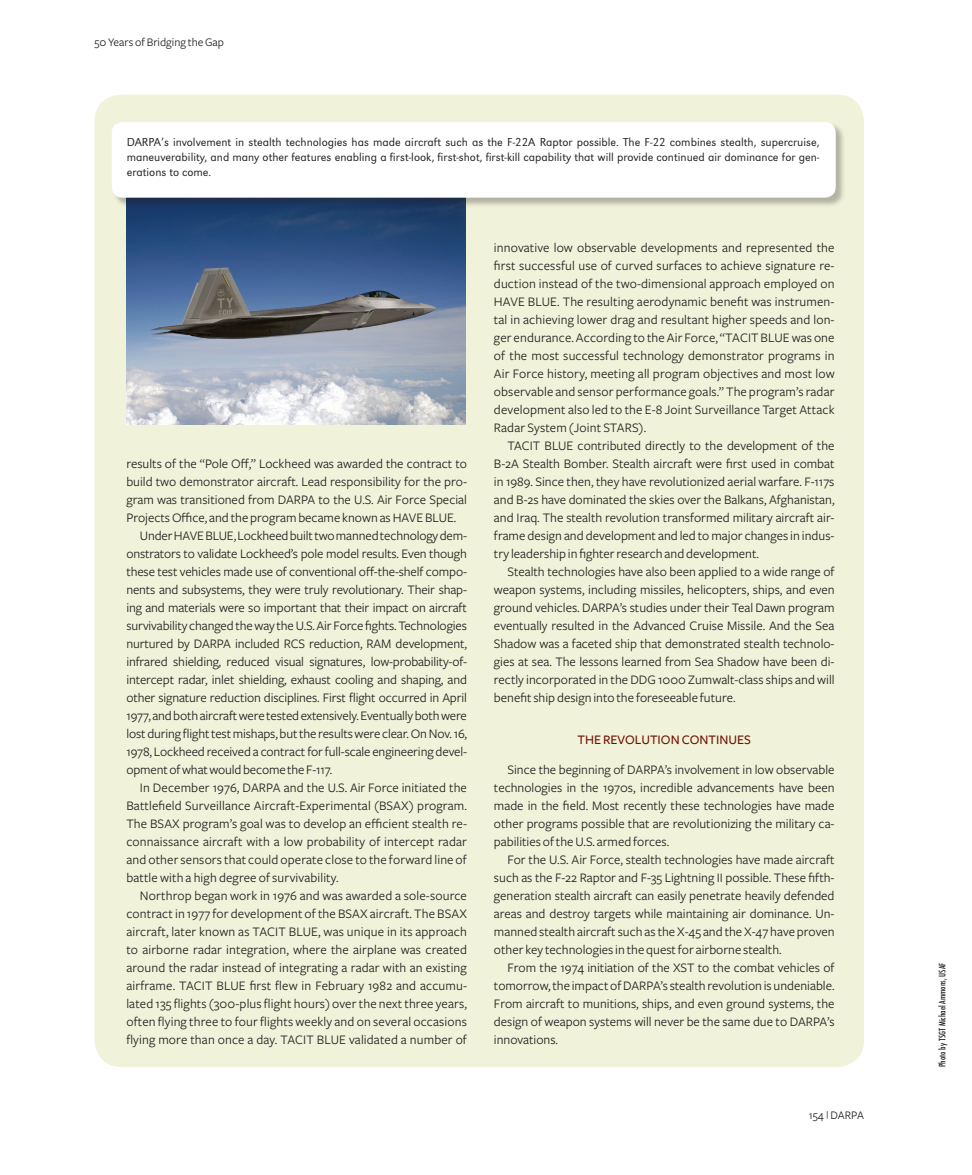
<style>
.page{position:relative;width:972px;height:1175px;background:#fff}
.page>*{position:absolute;margin:0;border:0;box-sizing:border-box;transform-origin:0 0}
.Body_Copy{font:13.5px/18px "Freight Sans";color:#231f20;text-align:justify}
.Sub-Head{font:500 13.5px "Freight Sans";color:#6f1000}
.Pic_Caption{font:12px/15px "URW Grotesk";color:#231f20;text-align:justify}
.t1{font:12px "Freight Sans";color:#231f20}
.Pic_Credit{font:9.75px "Function Cond";color:#231f20}
</style>
<div class="page">
<div style="left:94px;top:94px;width:770px;height:972px;background:#f0f2d9;border-radius:27px"></div>
<img style="left:126px;top:208px;width:340px;height:217px">
<div style="left:111px;top:122px;width:736px;height:86px;background:#231f20;opacity:.3"></div>
<div style="left:112px;top:122px;width:724px;height:76px;background:#fff;border-radius:11px"></div>
<p class="t1" style="left:94px;top:36px;width:131px">50 Years of Bridging the Gap</p>
<p class="Pic_Caption" style="left:127px;top:135px;width:694px">DARPA’s involvement in stealth technologies has made aircraft such as the F-22A Raptor possible. The F-22 combines stealth, supercruise, maneuverability, and many other features enabling a first-look, first-shot, first-kill capability that will provide continued air dominance for gen&shy;erations to come.</p>
<p class="Body_Copy" style="left:126px;top:455px;width:342px">results of the “Pole Off,” Lockheed was awarded the contract to build two demonstrator aircraft. Lead responsibility for the pro&shy;gram was transitioned from DARPA to the U.S. Air Force Special Projects Office, and the program became known as HAVE BLUE.</p>
<p class="Body_Copy" style="left:126px;top:527px;width:342px;text-indent:14px">Under HAVE BLUE, Lockheed built two manned technology dem&shy;onstrators to validate Lockheed’s pole model results. Even though these test vehicles made use of conventional off-the-shelf compo&shy;nents and subsystems, they were truly revolutionary. Their shap&shy;ing and materials were so important that their impact on aircraft survivability changed the way the U.S. Air Force fights. Technologies nurtured by DARPA included RCS reduction, RAM development, infrared shielding, reduced visual signatures, low-probability-of&shy;intercept radar, inlet shielding, exhaust cooling and shaping, and other signature reduction disciplines. First flight occurred in April 1977, and both aircraft were tested extensively. Eventually both were lost during flight test mishaps, but the results were clear. On Nov. 16, 1978, Lockheed received a contract for full-scale engineering devel&shy;opment of what would become the F-117.</p>
<p class="Body_Copy" style="left:126px;top:779px;width:342px;text-indent:14px">In December 1976, DARPA and the U.S. Air Force initiated the Battlefield Surveillance Aircraft-Experimental (BSAX) program.<br>The BSAX program’s goal was to develop an efficient stealth re&shy;connaissance aircraft with a low probability of intercept radar and other sensors that could operate close to the forward line of battle with a high degree of survivability.</p>
<p class="Body_Copy" style="left:126px;top:887px;width:342px;text-indent:14px">Northrop began work in 1976 and was awarded a sole-source contract in 1977 for development of the BSAX aircraft. The BSAX aircraft, later known as TACIT BLUE, was unique in its approach to airborne radar integration, where the airplane was created around the radar instead of integrating a radar with an existing airframe. TACIT BLUE first flew in February 1982 and accumu&shy;lated 135 flights (300-plus flight hours) over the next three years, often flying three to four flights weekly and on several occasions flying more than once a day. TACIT BLUE validated a number of</p>
<p class="Body_Copy" style="left:494px;top:239px;width:342px">innovative low observable developments and represented the first successful use of curved surfaces to achieve signature re&shy;duction instead of the two-dimensional approach employed on HAVE BLUE. The resulting aerodynamic benefit was instrumen&shy;tal in achieving lower drag and resultant higher speeds and lon&shy;ger endurance. According to the Air Force, “TACIT BLUE was one of the most successful technology demonstrator programs in Air Force history, meeting all program objectives and most low observable and sensor performance goals.” The program’s radar development also led to the E-8 Joint Surveillance Target Attack Radar System (Joint STARS).</p>
<p class="Body_Copy" style="left:494px;top:437px;width:342px;text-indent:14px">TACIT BLUE contributed directly to the development of the B-2A Stealth Bomber. Stealth aircraft were first used in combat in 1989. Since then, they have revolutionized aerial warfare. F-117s and B-2s have dominated the skies over the Balkans, Afghanistan, and Iraq. The stealth revolution transformed military aircraft air&shy;frame design and development and led to major changes in indus&shy;try leadership in fighter research and development.</p>
<p class="Body_Copy" style="left:494px;top:563px;width:342px;text-indent:14px">Stealth technologies have also been applied to a wide range of weapon systems, including missiles, helicopters, ships, and even ground vehicles. DARPA’s studies under their Teal Dawn program eventually resulted in the Advanced Cruise Missile. And the Sea Shadow was a faceted ship that demonstrated stealth technolo&shy;gies at sea. The lessons learned from Sea Shadow have been di&shy;rectly incorporated in the DDG 1000 Zumwalt-class ships and will benefit ship design into the foreseeable future.</p>
<p class="Sub-Head" style="left:577px;top:732px;width:175px">THE REVOLUTION CONTINUES</p>
<p class="Body_Copy" style="left:494px;top:761px;width:342px;text-indent:14px">Since the beginning of DARPA’s involvement in low observable technologies in the 1970s, incredible advancements have been made in the field. Most recently these technologies have made other programs possible that are revolutionizing the military ca&shy;pabilities of the U.S. armed forces.</p>
<p class="Body_Copy" style="left:494px;top:851px;width:342px;text-indent:14px">For the U.S. Air Force, stealth technologies have made aircraft such as the F-22 Raptor and F-35 Lightning II possible. These fifth&shy;generation stealth aircraft can easily penetrate heavily defended areas and destroy targets while maintaining air dominance. Un&shy;manned stealth aircraft such as the X-45 and the X-47 have proven other key technologies in the quest for airborne stealth.</p>
<p class="Body_Copy" style="left:494px;top:959px;width:342px;text-indent:14px">From the 1974 initiation of the XST to the combat vehicles of tomorrow, the impact of DARPA’s stealth revolution is undeniable.<br>From aircraft to munitions, ships, and even ground systems, the design of weapon systems will never be the same due to DARPA’s innovations.</p>
<p class="Pic_Credit" style="left:937px;top:1066px;width:106px;rotate:-90deg">Photo by TSGT Michael Ammons, USAF</p>
<p class="t1" style="left:809px;top:1108px;width:57px">154 DARPA</p>
</div>
